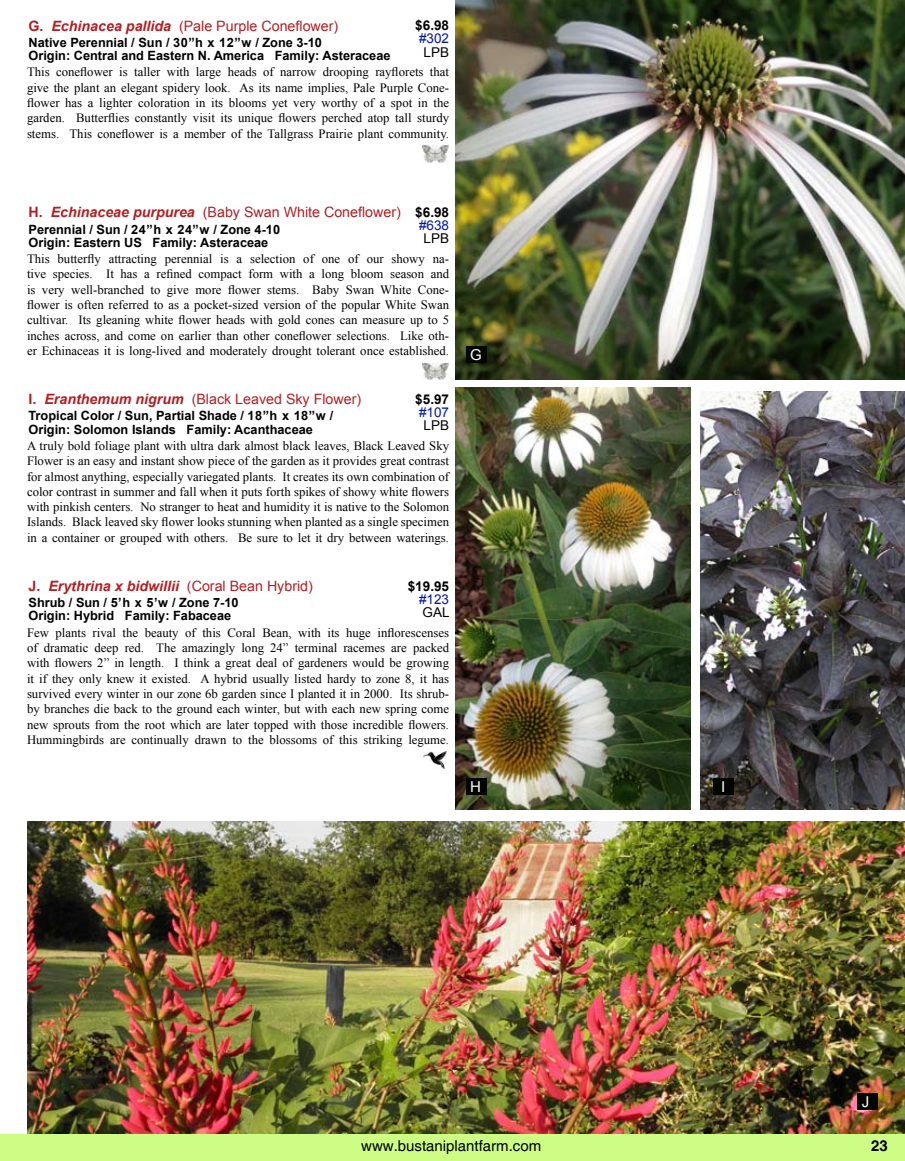
<style>
.page{position:relative;width:905px;height:1161px;background:#fff}
.page>*{position:absolute;margin:0;border:0;box-sizing:border-box;transform-origin:0 0}
.t1{font:15px "Helvetica";color:#000}
.t2{font:15px "Arial";color:#fcfffc}
.t3{font:700 15px "Helvetica";color:#000}
.t4{font:14.25px "Arial";color:#b31f23}
.t5{font:italic 700 14.25px "Arial";color:#b31f23}
.t6{font:700 13.5px "Arial";color:#000}
.t7{font:13.5px "Arial";color:#0018a8}
.t8{font:13.5px "Arial";color:#000}
.t9{font:12.75px/15.3px "Times New Roman";color:#000;text-align:justify}
.t10{font:700 12.75px/13.2px "Arial";color:#000}
.s1{font-weight:700}
.s2{font-weight:700;font-style:italic}
.s3{font-style:normal}
.s4{font-weight:400;font-style:normal}
</style>
<div class="page">
<div style="left:0;top:1134px;width:904px;height:27px;background:#cdfd84"></div>
<img style="left:456px;top:0;width:448px;height:380px">
<img style="left:423px;top:145px;width:25px;height:17px">
<img style="left:456px;top:388px;width:234px;height:422px">
<img style="left:423px;top:363px;width:25px;height:16px">
<img style="left:700px;top:392px;width:204px;height:418px">
<img style="left:27px;top:822px;width:877px;height:312px">
<img style="left:423px;top:751px;width:24px;height:17px">
<div style="left:466px;top:346px;width:20px;height:17px;background:#010601"></div>
<svg style="left:467px;top:363px;width:17px;height:1px"></svg>
<div style="left:712px;top:778px;width:21px;height:17px;background:#010601"></div>
<div style="left:857px;top:1094px;width:21px;height:16px;background:#010601"></div>
<svg style="left:858px;top:1110px;width:14px;height:1px"></svg>
<div style="left:466px;top:778px;width:20px;height:17px;background:#010601"></div>
<p class="t6" style="left:415px;top:16px;width:35px">$6.98</p>
<p class="t7" style="left:419px;top:30px;width:32px">#302</p>
<p class="t8" style="left:423px;top:43px;width:27px">LPB</p>
<p class="t4" style="left:28px;top:16px;width:311px"><span class="s1">G.</span> <span class="s2">Echinacea pallida</span> (Pale Purple Coneflower)</p>
<p class="t10" style="left:28px;top:36px;width:363px">Native Perennial / Sun / 30”h x 12”w / Zone 3-10<br>Origin: Central and Eastern N. America Family: Asteraceae</p>
<p class="t9" style="left:27px;top:64px;width:423px">This coneflower is taller with large heads of narrow drooping rayflorets that give the plant an elegant spidery look. As its name implies, Pale Purple Cone&shy;flower has a lighter coloration in its blooms yet very worthy of a spot in the garden. Butterflies constantly visit its unique flowers perched atop tall sturdy stems. This coneflower is a member of the Tallgrass Prairie plant community.</p>
<p class="t6" style="left:415px;top:203px;width:35px">$6.98</p>
<p class="t7" style="left:419px;top:217px;width:32px">#638</p>
<p class="t8" style="left:423px;top:230px;width:27px">LPB</p>
<p class="t4" style="left:28px;top:203px;width:374px"><span class="s1">H.</span> <span class="s2">Echinaceae purpurea</span> (Baby Swan White Coneflower)</p>
<p class="t10" style="left:28px;top:223px;width:253px">Perennial / Sun / 24”h x 24”w / Zone 4-10<br>Origin: Eastern US Family: Asteraceae</p>
<p class="t9" style="left:27px;top:251px;width:423px">This butterfly attracting perennial is a selection of one of our showy na&shy;tive species. It has a refined compact form with a long bloom season and is very well-branched to give more flower stems. Baby Swan White Cone&shy;flower is often referred to as a pocket-sized version of the popular White Swan cultivar. Its gleaning white flower heads with gold cones can measure up to 5 inches across, and come on earlier than other coneflower selections. Like oth&shy;er Echinaceas it is long-lived and moderately drought tolerant once established.</p>
<p class="t6" style="left:415px;top:390px;width:35px">$5.97</p>
<p class="t7" style="left:419px;top:403px;width:32px">#107</p>
<p class="t8" style="left:423px;top:417px;width:27px">LPB</p>
<p class="t4" style="left:28px;top:390px;width:334px"><span class="s1">I.</span> <span class="s2">Eranthemum nigrum</span> (Black Leaved Sky Flower)</p>
<p class="t10" style="left:28px;top:410px;width:306px">Tropical Color / Sun, Partial Shade / 18”h x 18”w /<br>Origin: Solomon Islands Family: Acanthaceae</p>
<p class="t9" style="left:27px;top:438px;width:423px">A truly bold foliage plant with ultra dark almost black leaves, Black Leaved Sky Flower is an easy and instant show piece of the garden as it provides great contrast for almost anything, especially variegated plants. It creates its own combination of color contrast in summer and fall when it puts forth spikes of showy white flowers with pinkish centers. No stranger to heat and humidity it is native to the Solomon Islands. Black leaved sky flower looks stunning when planted as a single specimen in a container or grouped with others. Be sure to let it dry between waterings.</p>
<p class="t6" style="left:408px;top:577px;width:43px">$19.95</p>
<p class="t7" style="left:419px;top:590px;width:32px">#123</p>
<p class="t8" style="left:422px;top:603px;width:29px">GAL</p>
<p class="t5" style="left:28px;top:577px;width:286px"><span class="s3">J.</span> Erythrina x bidwillii <span class="s4">(Coral Bean Hybrid)</span></p>
<p class="t10" style="left:28px;top:597px;width:212px">Shrub / Sun / 5’h x 5’w / Zone 7-10<br>Origin: Hybrid Family: Fabaceae</p>
<p class="t9" style="left:27px;top:625px;width:423px">Few plants rival the beauty of this Coral Bean, with its huge inflorescenses of dramatic deep red. The amazingly long 24” terminal racemes are packed with flowers 2” in length. I think a great deal of gardeners would be growing it if they only knew it existed. A hybrid usually listed hardy to zone 8, it has survived every winter in our zone 6b garden since I planted it in 2000. Its shrub&shy;by branches die back to the ground each winter, but with each new spring come new sprouts from the root which are later topped with those incredible flowers.<br>Hummingbirds are continually drawn to the blossoms of this striking legume.</p>
<p class="t2" style="left:470px;top:345px;width:13px">G</p>
<p class="t2" style="left:470px;top:777px;width:12px">H</p>
<p class="t2" style="left:721px;top:777px;width:6px">I</p>
<p class="t2" style="left:861px;top:1092px;width:9px">J</p>
<p class="t1" style="left:361px;top:1137px;width:182px">www.bustaniplantfarm.com</p>
<p class="t3" style="left:871px;top:1136px;width:18px">23</p>
</div>
